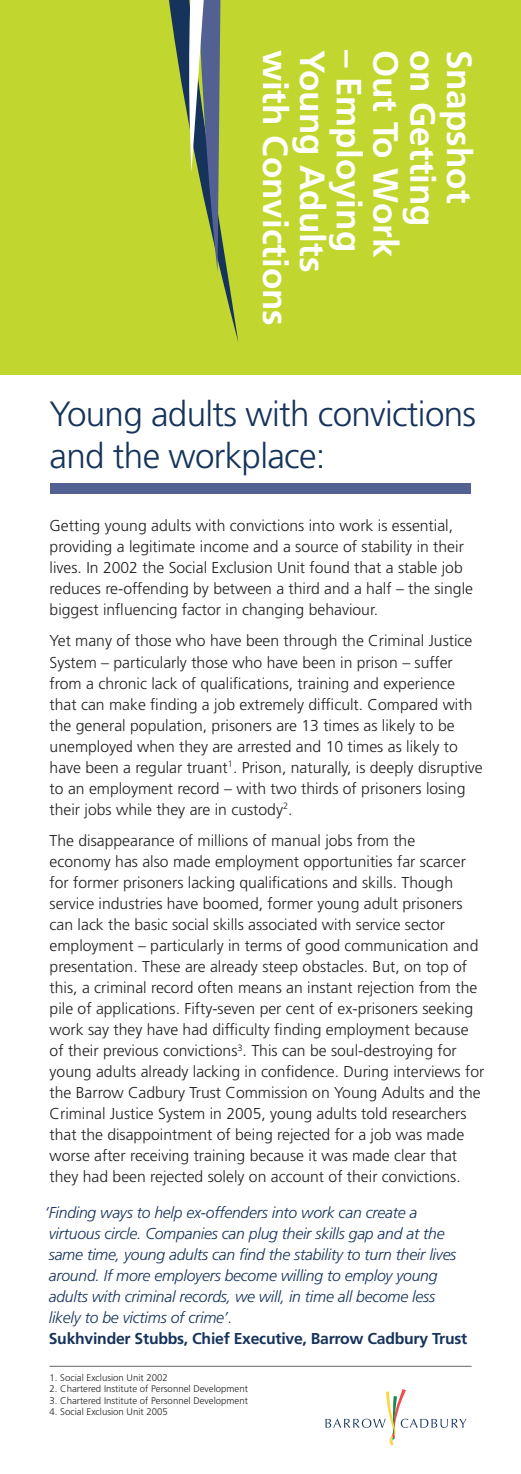
<style>
.page{position:relative;width:521px;height:1474px;background:#fff}
.page>*{position:absolute;margin:0;border:0;box-sizing:border-box;transform-origin:0 0}
.t1{font:700 35px "Frutiger LT Std";color:#fff}
.t2{font:300 35px/42px "Frutiger LT Std";letter-spacing:-.02em;color:#16335b}
.t3{font:300 15.75px/21px "Frutiger LT Std";color:#231f20}
.t4{font:italic 300 15.75px/21px "Frutiger LT Std";letter-spacing:-.015em;color:#16335b}
.t5{font:700 15.75px "Frutiger LT Std";letter-spacing:-.015em;color:#16335b}
.t6{font:300 9.62px "Frutiger LT Std";color:#231f20}
</style>
<div class="page">
<div style="left:50px;top:483px;width:420px;height:11px;background:#536192"></div>
<svg style="left:325px;top:1389px;width:141px;height:56px"></svg>
<div style="left:0;top:0;width:521px;height:375px;background:#c1d72f"></div>
<svg style="left:220px;top:272px;width:19px;height:70px"></svg>
<svg style="left:169px;top:0;width:59px;height:272px"></svg>
<hr style="left:50px;top:1365px;width:421px;height:1px;background:#808285">
<h1 class="t1" style="left:296px;top:50px;width:278px;rotate:90deg">with Convictions</h1>
<h1 class="t1" style="left:333px;top:50px;width:224px;rotate:90deg">Young Adults</h1>
<h1 class="t1" style="left:369px;top:50px;width:204px;rotate:90deg">– Employing</h1>
<h1 class="t1" style="left:406px;top:50px;width:209px;rotate:90deg">Out To Work</h1>
<h1 class="t1" style="left:443px;top:50px;width:178px;rotate:90deg">on Getting</h1>
<h1 class="t1" style="left:480px;top:50px;width:155px;rotate:90deg">Snapshot</h1>
<h1 class="t2" style="left:50px;top:393px;width:428px">Young adults with convictions and the workplace:</h1>
<p class="t3" style="left:50px;top:515px;width:425px">Getting young adults with convictions into work is essential, providing a legitimate income and a source of stability in their lives. In 2002 the Social Exclusion Unit found that a stable job reduces re-offending by between a third and a half – the single biggest influencing factor in changing behaviour.</p>
<p class="t3" style="left:50px;top:630px;width:435px">Yet many of those who have been through the Criminal Justice System – particularly those who have been in prison – suffer from a chronic lack of qualifications, training and experience that can make finding a job extremely difficult. Compared with the general population, prisoners are 13 times as likely to be unemployed when they are arrested and 10 times as likely to have been a regular truant<sup>1</sup>. Prison, naturally, is deeply disruptive to an employment record – with two thirds of prisoners losing their jobs while they are in custody<sup>2</sup>.</p>
<p class="t3" style="left:50px;top:830px;width:436px">The disappearance of millions of manual jobs from the<br>economy has also made employment opportunities far scarcer for former prisoners lacking qualifications and skills. Though service industries have boomed, former young adult prisoners can lack the basic social skills associated with service sector employment – particularly in terms of good communication and presentation. These are already steep obstacles. But, on top of this, a criminal record often means an instant rejection from the pile of applications. Fifty-seven per cent of ex-prisoners seeking work say they have had difficulty finding employment because of their previous convictions<sup>3</sup>. This can be soul-destroying for young adults already lacking in confidence. During interviews for the Barrow Cadbury Trust Commission on Young Adults and the Criminal Justice System in 2005, young adults told researchers that the disappointment of being rejected for a job was made worse after receiving training because it was made clear that they had been rejected solely on account of their convictions.</p>
<p class="t4" style="left:45px;top:1201px;width:413px">‘ Finding ways to help ex-offenders into work can create a virtuous circle. Companies can plug their skills gap and at the same time, young adults can find the stability to turn their lives around. If more employers become willing to employ young adults with criminal records, we will, in time all become less likely to be victims of crime’.</p>
<p class="t5" style="left:49px;top:1329px;width:420px">Sukhvinder Stubbs, Chief Executive, Barrow Cadbury Trust</p>
<p class="t6" style="left:50px;top:1371px;width:120px">1. Social Exclusion Unit 2002</p>
<p class="t6" style="left:50px;top:1383px;width:200px">2. Chartered Institute of Personnel Development</p>
<p class="t6" style="left:50px;top:1394px;width:200px">3. Chartered Institute of Personnel Development</p>
<p class="t6" style="left:50px;top:1406px;width:120px">4. Social Exclusion Unit 2005</p>
</div>
